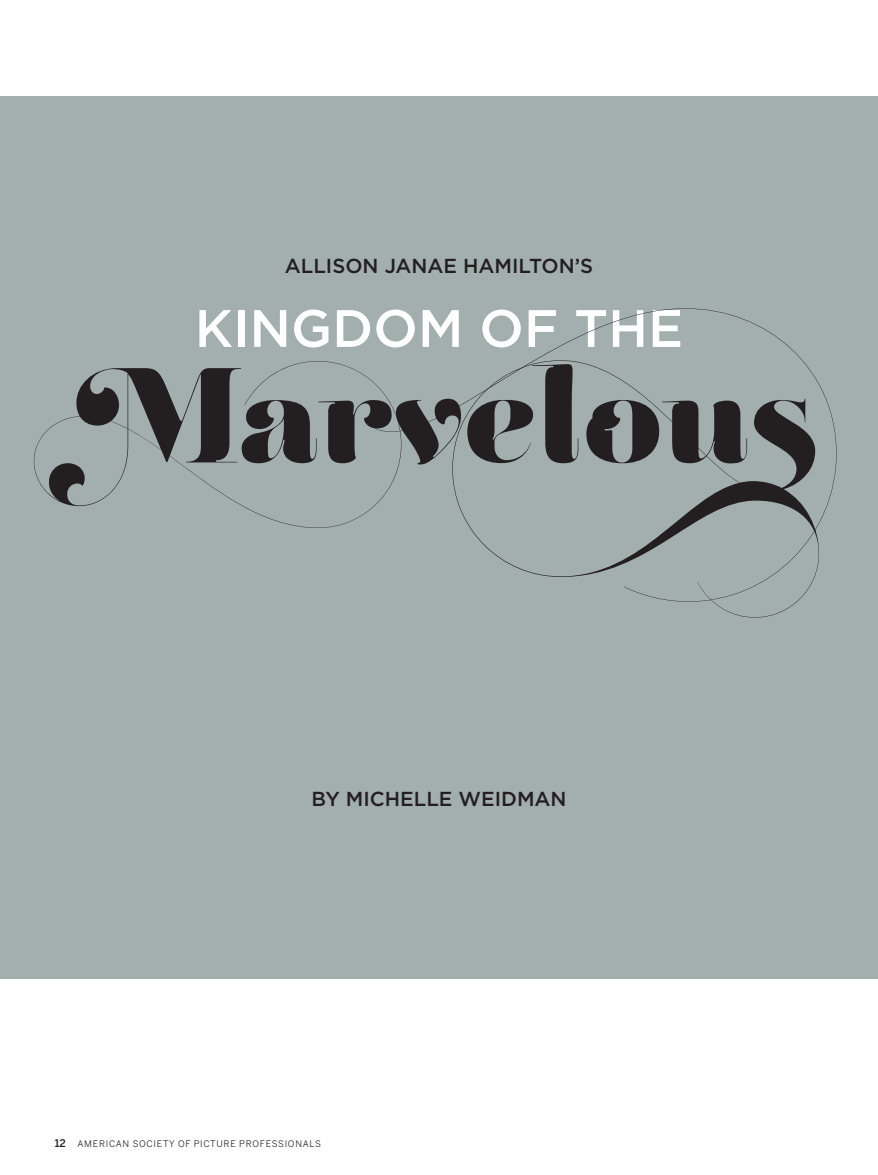
<style>
.page{position:relative;width:878px;height:1175px;background:#fff}
.page>*{position:absolute;margin:0;border:0;box-sizing:border-box;transform-origin:0 0}
.t1{font:133.5px "Reina 72 Pro";color:#231f20}
.t2{font:500 52.5px "Gotham";color:#fff}
.t3{font:500 20.25px "Gotham";color:#231f20}
.t4{font:9px "Benton Sans";letter-spacing:.08em;color:#231f20}
.s1{font-weight:500;font-size:10.5px}
</style>
<div class="page">
<div style="left:0;top:96px;width:878px;height:882px;background:#a3afaf"></div>
<h3 class="t3" style="left:285px;top:255px;width:310px">ALLISON JANAE HAMILTON’S</h3>
<h2 class="t2" style="left:195px;top:298px;width:490px">KINGDOM OF THE</h2>
<h1 class="t1" style="left:62px;top:338px;width:1053px">Marvelous</h1>
<h3 class="t3" style="left:311px;top:787px;width:257px">BY MICHELLE WEIDMAN</h3>
<p class="t4" style="left:55px;top:1137px;width:267px"><span class="s1">12</span> AMERICAN SOCIETY OF PICTURE PROFESSIONALS</p>
</div>
